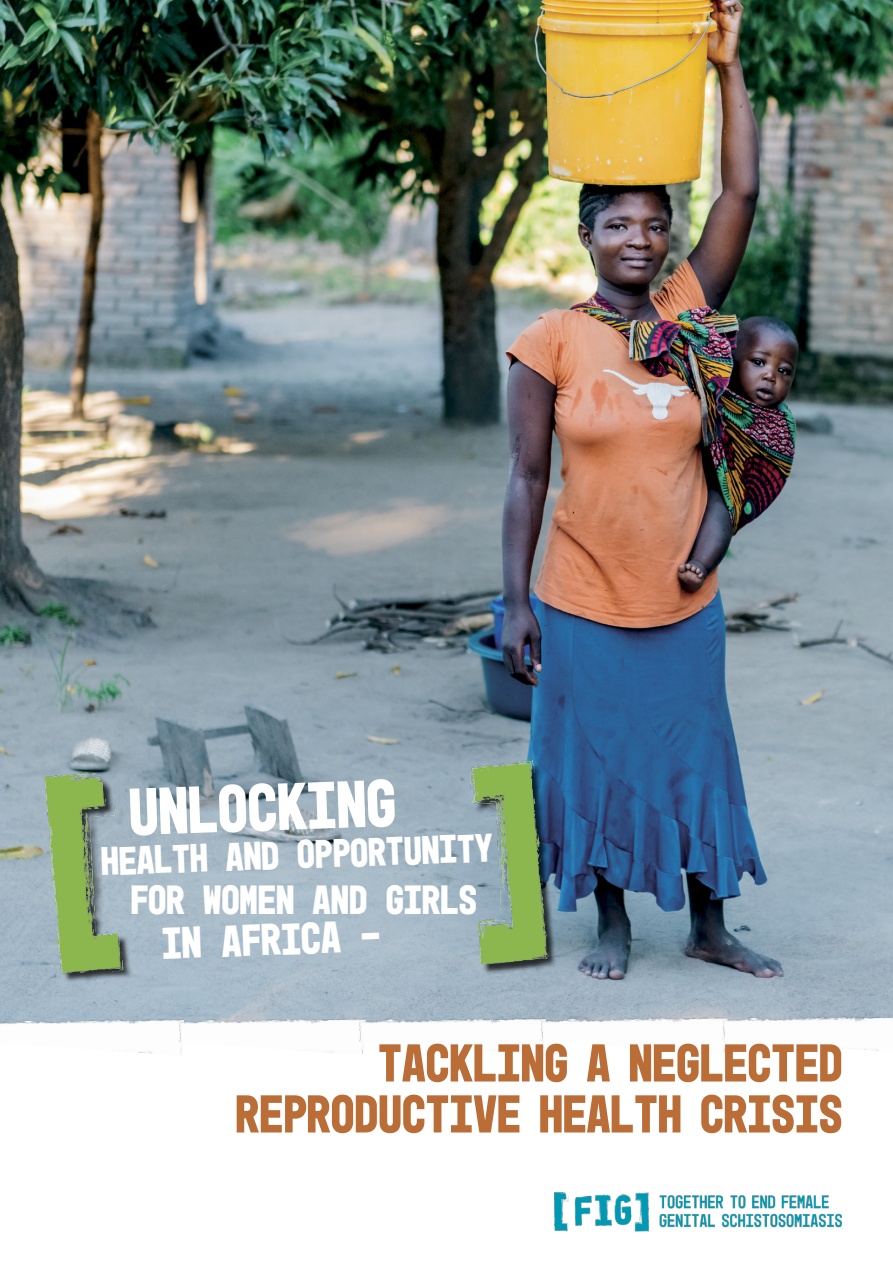
<style>
.page{position:relative;width:893px;height:1263px;background:#fff}
.page>*{position:absolute;margin:0;border:0;box-sizing:border-box;transform-origin:0 0}
.t1{font:700 67.5px "Mono 45 Headline";color:#fff}
.t2{font:700 54px/51px "Mono 45 Headline";color:#bb6d37;text-align:right}
.t3{font:700 45.15px "Mono 45 Headline";color:#fff}
.t4{font:700 41.55px "Mono 45 Headline";color:#fff}
.t5{font:700 40.5px "Mono 45 Headline";color:#fff}
</style>
<div class="page">
<img style="left:0;top:0;width:893px;height:996px">
<img style="left:0;top:996px;width:142px;height:57px">
<img style="left:142px;top:993px;width:180px;height:61px">
<img style="left:322px;top:993px;width:182px;height:61px">
<img style="left:504px;top:992px;width:221px;height:62px">
<img style="left:685px;top:991px;width:208px;height:61px">
<div style="left:46px;top:774px;width:87px;height:209px;background:#000;opacity:.75"></div>
<img style="left:7px;top:749px;width:117px;height:250px">
<div style="left:472px;top:762px;width:86px;height:212px;background:#000;opacity:.75"></div>
<img style="left:446px;top:739px;width:122px;height:225px">
<img style="left:554px;top:1192px;width:288px;height:40px">
<p class="t1" style="left:127px;top:772px;width:269px;rotate:-2deg">UNLOCKING</p>
<p class="t5" style="left:100px;top:838px;width:394px;rotate:-2deg">HEALTH AND OPPORTUNITY</p>
<p class="t4" style="left:130px;top:875px;width:348px">FOR WOMEN AND GIRLS</p>
<p class="t3" style="left:161px;top:917px;width:220px;rotate:-2deg">IN AFRICA -</p>
<p class="t2" style="left:236px;top:1037px;width:608px">TACKLING A NEGLECTED<br>REPRODUCTIVE HEALTH CRISIS</p>
</div>
